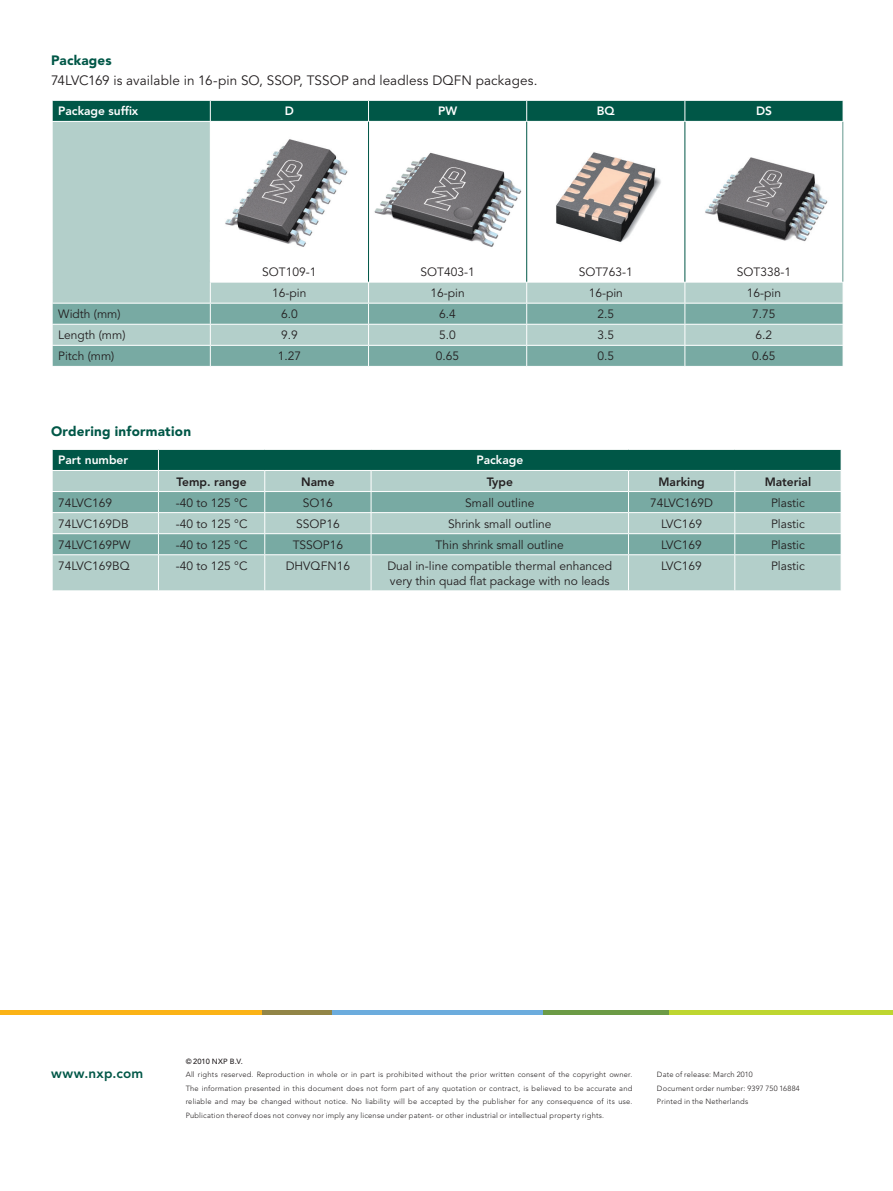
<style>
.page{position:relative;width:893px;height:1191px;background:#fff}
.page>*{position:absolute;margin:0;border:0;box-sizing:border-box;transform-origin:0 0}
.t1{font:13.5px "Avenir LT Std";letter-spacing:.01em;color:#231f20}
.t2{font:900 13.5px "Avenir LT Std";letter-spacing:.015em;color:#005747}
.t3{font:800 13.5px "Avenir LT Std";letter-spacing:.02em;color:#005747}
.t4{font:12px/15px "Avenir LT Std";color:#231f20}
.t5{font:800 12px "Avenir LT Std";color:#fff}
.t6{font:800 12px "Avenir LT Std";color:#231f20}
.t7{font:300 7.5px/13.5px "Avenir LT Std";letter-spacing:.025em;color:#231f20}
.t8{font:500 7.5px "Avenir LT Std";letter-spacing:.025em;color:#231f20}
</style>
<div class="page">
<hr style="left:332px;top:1010px;width:212px;height:4px;background:#6cacdd">
<hr style="left:0;top:1010px;width:262px;height:4px;background:#fbb316">
<hr style="left:262px;top:1010px;width:70px;height:4px;background:#928547">
<hr style="left:669px;top:1010px;width:224px;height:4px;background:#bed630">
<hr style="left:544px;top:1010px;width:125px;height:4px;background:#6c9b46">
<div style="left:53px;top:122px;width:157px;height:181px;background:#b3cfca"></div>
<svg style="left:53px;top:304px;width:157px;height:61px;background:#8cb7b0"></svg>
<div style="left:53px;top:101px;width:789px;height:20px;background:#005747"></div>
<hr style="left:52px;top:324px;width:158px;height:1px;background:#fff">
<hr style="left:52px;top:345px;width:158px;height:1px;background:#fff">
<hr style="left:368px;top:122px;width:1px;height:139px;background:#005747">
<hr style="left:526px;top:122px;width:1px;height:139px;background:#005747">
<hr style="left:684px;top:122px;width:1px;height:139px;background:#005747">
<svg style="left:210px;top:261px;width:632px;height:104px"></svg>
<img style="left:225px;top:139px;width:123px;height:108px">
<img style="left:374px;top:152px;width:148px;height:95px">
<img style="left:556px;top:152px;width:105px;height:90px">
<img style="left:705px;top:157px;width:123px;height:85px">
<div style="left:53px;top:555px;width:787px;height:35px;background:#b3cfca"></div>
<svg style="left:53px;top:450px;width:787px;height:104px;background:#7daba4"></svg>
<hr style="left:158px;top:555px;width:1px;height:35px;background:#fff">
<hr style="left:264px;top:555px;width:1px;height:35px;background:#fff">
<hr style="left:371px;top:555px;width:1px;height:35px;background:#fff">
<hr style="left:628px;top:555px;width:1px;height:35px;background:#fff">
<hr style="left:734px;top:555px;width:1px;height:35px;background:#fff">
<div style="left:51px;top:448px;width:791px;height:144px;border:1px solid #fff"></div>
<h1 class="t2" style="left:51px;top:54px;width:62px">Packages</h1>
<h1 class="t1" style="left:51px;top:74px;width:488px">74LVC169 is available in 16-pin SO, SSOP, TSSOP and leadless DQFN packages.</h1>
<h2 class="t5" style="left:58px;top:106px;width:82px">Package suffix</h2>
<h2 class="t5" style="left:285px;top:106px;width:11px">D</h2>
<h2 class="t5" style="left:438px;top:106px;width:21px">PW</h2>
<h2 class="t5" style="left:597px;top:106px;width:19px">BQ</h2>
<h2 class="t5" style="left:756px;top:106px;width:17px">DS</h2>
<h2 class="t4" style="left:262px;top:266px;width:56px">SOT109-1</h2>
<h2 class="t4" style="left:420px;top:266px;width:56px">SOT403-1</h2>
<h2 class="t4" style="left:579px;top:266px;width:56px">SOT763-1</h2>
<h2 class="t4" style="left:737px;top:266px;width:56px">SOT338-1</h2>
<h2 class="t4" style="left:272px;top:287px;width:36px">16-pin</h2>
<h2 class="t4" style="left:430px;top:287px;width:36px">16-pin</h2>
<h2 class="t4" style="left:589px;top:287px;width:36px">16-pin</h2>
<h2 class="t4" style="left:747px;top:287px;width:36px">16-pin</h2>
<h2 class="t4" style="left:58px;top:308px;width:64px">Width (mm)</h2>
<h2 class="t4" style="left:281px;top:308px;width:18px">6.0</h2>
<h2 class="t4" style="left:439px;top:308px;width:18px">6.4</h2>
<h2 class="t4" style="left:597px;top:308px;width:18px">2.5</h2>
<h2 class="t4" style="left:752px;top:308px;width:25px">7.75</h2>
<h2 class="t4" style="left:58px;top:329px;width:69px">Length (mm)</h2>
<h2 class="t4" style="left:281px;top:329px;width:18px">9.9</h2>
<h2 class="t4" style="left:439px;top:329px;width:18px">5.0</h2>
<h2 class="t4" style="left:597px;top:329px;width:18px">3.5</h2>
<h2 class="t4" style="left:756px;top:329px;width:18px">6.2</h2>
<h2 class="t4" style="left:58px;top:350px;width:58px">Pitch (mm)</h2>
<h2 class="t4" style="left:278px;top:350px;width:25px">1.27</h2>
<h2 class="t4" style="left:436px;top:350px;width:25px">0.65</h2>
<h2 class="t4" style="left:597px;top:350px;width:18px">0.5</h2>
<h2 class="t4" style="left:752px;top:350px;width:25px">0.65</h2>
<h1 class="t2" style="left:51px;top:425px;width:142px">Ordering information</h1>
<h2 class="t5" style="left:58px;top:455px;width:71px">Part number</h2>
<h2 class="t5" style="left:476px;top:455px;width:48px">Package</h2>
<h2 class="t6" style="left:177px;top:476px;width:71px">Temp. range</h2>
<h2 class="t6" style="left:301px;top:476px;width:35px">Name</h2>
<h2 class="t6" style="left:487px;top:476px;width:28px">Type</h2>
<h2 class="t6" style="left:658px;top:476px;width:48px">Marking</h2>
<h2 class="t6" style="left:765px;top:476px;width:48px">Material</h2>
<h2 class="t4" style="left:58px;top:496px;width:56px">74LVC169</h2>
<h2 class="t4" style="left:176px;top:496px;width:73px">-40 to 125 °C</h2>
<h2 class="t4" style="left:303px;top:496px;width:32px">SO16</h2>
<h2 class="t4" style="left:465px;top:496px;width:71px">Small outline</h2>
<h2 class="t4" style="left:650px;top:496px;width:64px">74LVC169D</h2>
<h2 class="t4" style="left:771px;top:496px;width:35px">Plastic</h2>
<h2 class="t4" style="left:58px;top:517px;width:72px">74LVC169DB</h2>
<h2 class="t4" style="left:176px;top:517px;width:73px">-40 to 125 °C</h2>
<h2 class="t4" style="left:296px;top:517px;width:45px">SSOP16</h2>
<h2 class="t4" style="left:448px;top:517px;width:105px">Shrink small outline</h2>
<h2 class="t4" style="left:661px;top:517px;width:42px">LVC169</h2>
<h2 class="t4" style="left:771px;top:517px;width:35px">Plastic</h2>
<h2 class="t4" style="left:58px;top:538px;width:74px">74LVC169PW</h2>
<h2 class="t4" style="left:176px;top:538px;width:73px">-40 to 125 °C</h2>
<h2 class="t4" style="left:293px;top:538px;width:52px">TSSOP16</h2>
<h2 class="t4" style="left:436px;top:538px;width:130px">Thin shrink small outline</h2>
<h2 class="t4" style="left:661px;top:538px;width:42px">LVC169</h2>
<h2 class="t4" style="left:771px;top:538px;width:35px">Plastic</h2>
<h2 class="t4" style="left:58px;top:559px;width:73px">74LVC169BQ</h2>
<h2 class="t4" style="left:176px;top:559px;width:73px">-40 to 125 °C</h2>
<h2 class="t4" style="left:286px;top:559px;width:66px">DHVQFN16</h2>
<h2 class="t4" style="left:387px;top:559px;width:226px">Dual in-line compatible thermal enhanced very thin quad flat package with no leads</h2>
<h2 class="t4" style="left:661px;top:559px;width:42px">LVC169</h2>
<h2 class="t4" style="left:771px;top:559px;width:35px">Plastic</h2>
<h1 class="t3" style="left:51px;top:1067px;width:94px">www.nxp.com</h1>
<p class="t8" style="left:186px;top:1057px;width:59px">© 2010 NXP B.V.</p>
<p class="t7" style="left:186px;top:1068px;width:448px;text-align:justify">All rights reserved. Reproduction in whole or in part is prohibited without the prior written consent of the copyright owner.<br>The information presented in this document does not form part of any quotation or contract, is believed to be accurate and reliable and may be changed without notice. No liability will be accepted by the publisher for any consequence of its use.<br>Publication thereof does not convey nor imply any license under patent- or other industrial or intellectual property rights.</p>
<p class="t7" style="left:657px;top:1068px;width:144px">Date of release: March 2010<br>Document order number: 9397 750 16884<br>Printed in the Netherlands</p>
</div>
